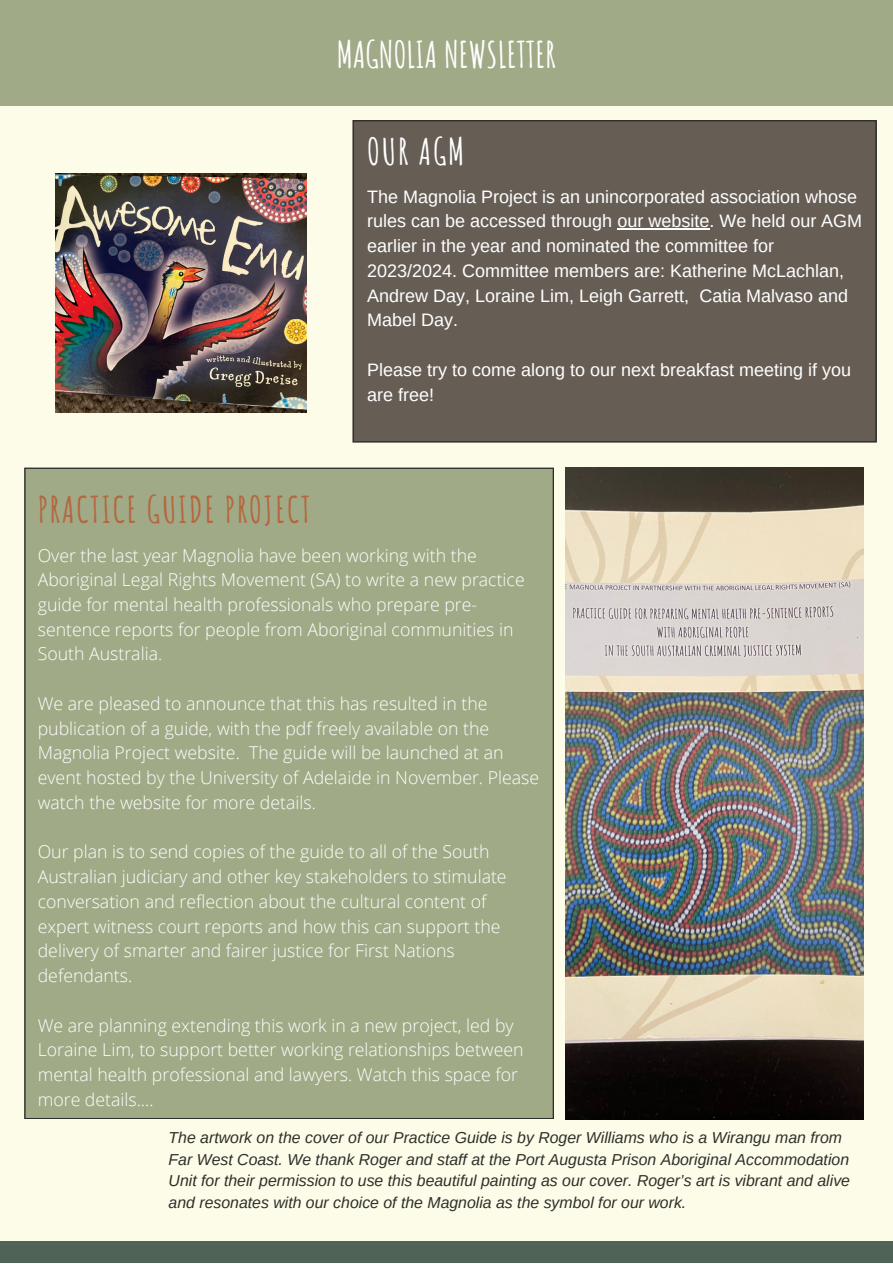
<style>
.page{position:relative;width:893px;height:1264px;background:#fff}
.page>*{position:absolute;margin:0;border:0;box-sizing:border-box;transform-origin:0 0}
.t1{font:700 36px "Amatic SC";color:#fff}
.t2{font:700 36px "Amatic SC";letter-spacing:.05em;color:#b5663e}
.t3{font:18px/24.8px "Arimo";color:#fff}
.t4{font:300 17.7px/24.8px "Open Sans";color:#fff}
.t5{font:italic 15.9px/21.5px "Arimo";color:#2e2e2a}
</style>
<div class="page">
<div style="left:0;top:0;width:892px;height:1262px;background:#fdfce9"></div>
<img style="left:565px;top:467px;width:298px;height:652px">
<div style="left:24px;top:467px;width:530px;height:652px;background:#a0aa87"></div>
<div style="left:352px;top:120px;width:524px;height:322px;background:#665e55"></div>
<div style="left:0;top:1240px;width:892px;height:22px;background:#4f6456"></div>
<img style="left:55px;top:173px;width:251px;height:239px">
<div style="left:0;top:0;width:892px;height:106px;background:#a0aa87"></div>
<hr style="left:617px;top:228px;width:92px;height:2px;background:#fff">
<p class="t1" style="left:337px;top:31px;width:221px">MAGNOLIA NEWSLETTER</p>
<p class="t1" style="left:367px;top:129px;width:99px">OUR AGM</p>
<p class="t2" style="left:38px;top:486px;width:274px">PRACTICE GUIDE PROJECT</p>
<p class="t3" style="left:367px;top:184px;width:496px">The Magnolia Project is an unincorporated association whose rules can be accessed through our website. We held our AGM earlier in the year and nominated the committee for 2023/2024. Committee members are: Katherine McLachlan, Andrew Day, Loraine Lim, Leigh Garrett, Catia Malvaso and Mabel Day.</p>
<p class="t3" style="left:367px;top:357px;width:485px">Please try to come along to our next breakfast meeting if you are free!</p>
<p class="t4" style="left:38px;top:542px;width:488px">Over the last year Magnolia have been working with the Aboriginal Legal Rights Movement (SA) to write a new practice guide for mental health professionals who prepare pre&shy;sentence reports for people from Aboriginal communities in South Australia.</p>
<p class="t4" style="left:38px;top:690px;width:503px">We are pleased to announce that this has resulted in the publication of a guide, with the pdf freely available on the Magnolia Project website. The guide will be launched at an event hosted by the University of Adelaide in November. Please watch the website for more details.</p>
<p class="t4" style="left:38px;top:839px;width:470px">Our plan is to send copies of the guide to all of the South Australian judiciary and other key stakeholders to stimulate conversation and reflection about the cultural content of expert witness court reports and how this can support the delivery of smarter and fairer justice for First Nations defendants.</p>
<p class="t4" style="left:38px;top:1012px;width:487px">We are planning extending this work in a new project, led by Loraine Lim, to support better working relationships between mental health professional and lawyers. Watch this space for more details....</p>
<p class="t5" style="left:169px;top:1127px;width:683px">The artwork on the cover of our Practice Guide is by Roger Williams who is a Wirangu man from Far West Coast. We thank Roger and staff at the Port Augusta Prison Aboriginal Accommodation Unit for their permission to use this beautiful painting as our cover. Roger’s art is vibrant and alive and resonates with our choice of the Magnolia as the symbol for our work.</p>
</div>
